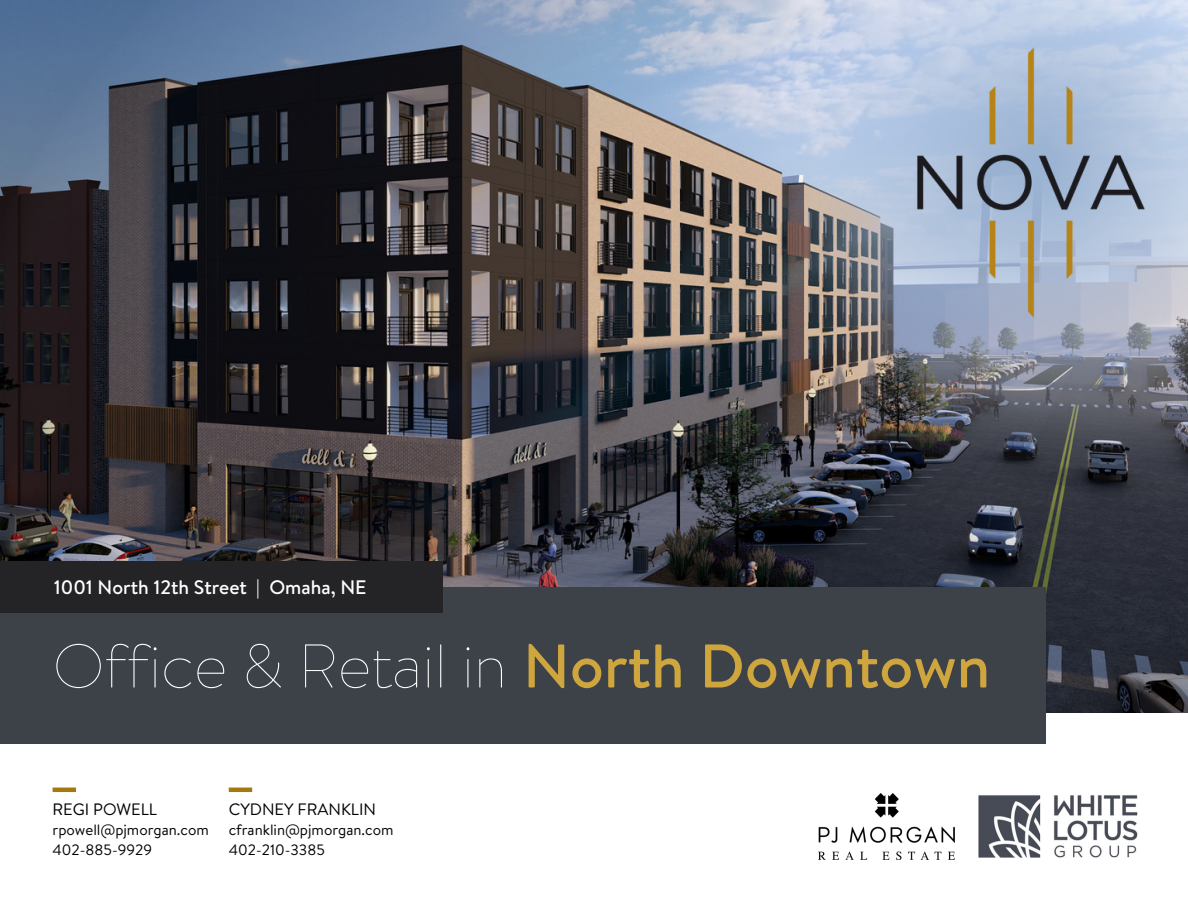
<style>
.page{position:relative;width:1188px;height:918px;background:#fff}
.page>*{position:absolute;margin:0;border:0;box-sizing:border-box;transform-origin:0 0}
.t1{font:100 61.5px "Brandon Text";color:#fff}
.t2{font:500 19.5px "Brandon Text";color:#fff}
.t3{font:16.5px "Brandon Text";color:#000}
.t4{font:15px/20.2px "Brandon Text";color:#000}
.s1{font-weight:500;color:#cfa53e}
</style>
<div class="page">
<img style="left:0;top:0;width:1188px;height:712px">
<div style="left:0;top:587px;width:1046px;height:156px;background:#3d4249"></div>
<div style="left:0;top:561px;width:443px;height:52px;background:#242426"></div>
<img style="left:978px;top:795px;width:160px;height:63px">
<img style="left:819px;top:794px;width:136px;height:65px">
<hr style="left:53px;top:788px;width:23px;height:4px;background:#a37910">
<hr style="left:229px;top:788px;width:23px;height:4px;background:#a37910">
<img style="left:763px;top:0;width:425px;height:439px">
<img style="left:887px;top:0;width:301px;height:380px">
<h2 class="t2" style="left:54px;top:573px;width:314px">1001 North 12th Street | Omaha, NE</h2>
<h1 class="t1" style="left:53px;top:622px;width:939px">Office &amp; Retail in <span class="s1">North Downtown</span></h1>
<p class="t3" style="left:53px;top:797px;width:106px">REGI POWELL</p>
<p class="t4" style="left:53px;top:819px;width:158px">rpowell@pjmorgan.com<br>402-885-9929</p>
<p class="t3" style="left:229px;top:797px;width:149px">CYDNEY FRANKLIN</p>
<p class="t4" style="left:229px;top:819px;width:166px">cfranklin@pjmorgan.com<br>402-210-3385</p>
</div>
